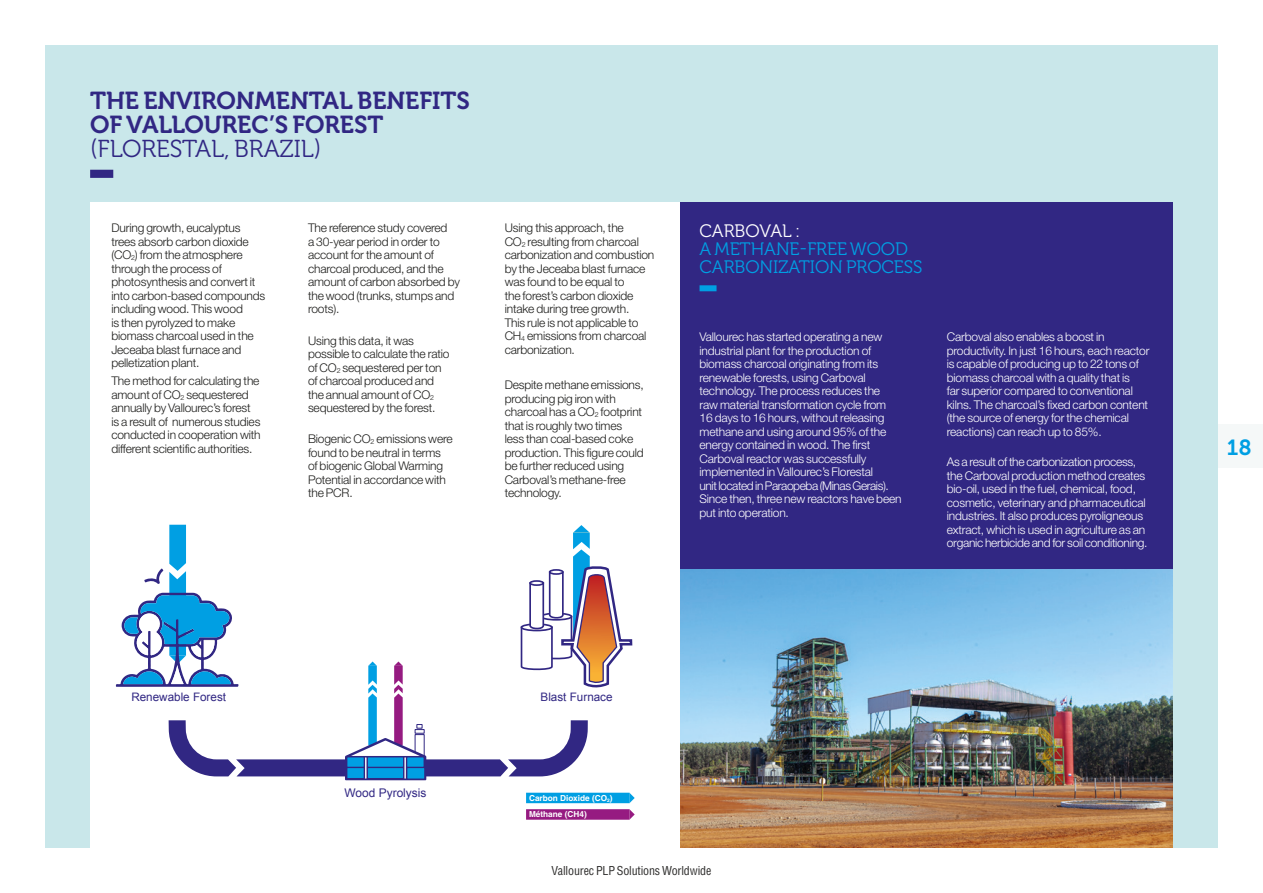
<style>
.page{position:relative;width:1263px;height:893px;background:#fff}
.page>*{position:absolute;margin:0;border:0;box-sizing:border-box;transform-origin:0 0}
.t1{font:24.45px/24.5px "Museo 700";letter-spacing:-.005em;color:#312783}
.t2{font:24.45px "Museo 300";letter-spacing:-.005em;color:#312783}
.t3{font:21.75px "Museo 700";color:#009fe3}
.t4{font:18px/18px "Museo 300";letter-spacing:-.005em;color:#009fe3}
.t5{font:18px "Museo 300";letter-spacing:-.005em;color:#fff}
.t6{font:300 12px/13.5px "Helvetica Neue LT Std";letter-spacing:-.015em;color:#1d1d1b}
.t7{font:300 12px/13.5px "Helvetica Neue LT Std";letter-spacing:-.015em;color:#fff}
.t8{font:condensed 12px "Helvetica LT Std";letter-spacing:-.015em;color:#2e2d2c}
.t9{font:11.85px "Arial";color:#312783}
.t10{font:11.7px "Arial";color:#312783}
.t11{font:700 8.25px/16.2px "Helvetica LT Std";color:#fff}
</style>
<div class="page">
<div style="left:1212px;top:425px;width:51px;height:43px;background:#f5f8f8"></div>
<div style="left:45px;top:45px;width:1173px;height:803px;background:#c9e7ea"></div>
<img style="left:680px;top:569px;width:493px;height:279px">
<div style="left:678px;top:203px;width:495px;height:366px;background:#312783"></div>
<div style="left:90px;top:453px;width:590px;height:395px;background:#fff"></div>
<div style="left:90px;top:203px;width:197px;height:316px;background:#fff"></div>
<div style="left:287px;top:203px;width:196px;height:316px;background:#fff"></div>
<div style="left:483px;top:203px;width:197px;height:316px;background:#fff"></div>
<div style="left:699px;top:285px;width:17px;height:6px;background:#009fe3"></div>
<div style="left:90px;top:170px;width:23px;height:8px;background:#312783"></div>
<div style="left:526px;top:793px;width:103px;height:10px;background:#009fe3"></div>
<svg style="left:629px;top:793px;width:6px;height:10px"></svg>
<div style="left:526px;top:809px;width:103px;height:11px;background:#961b81"></div>
<svg style="left:629px;top:809px;width:6px;height:11px"></svg>
<svg style="left:116px;top:525px;width:517px;height:255px"></svg>
<h1 class="t1" style="left:90px;top:88px;width:381px">THE ENVIRONMENTAL BENEFITS<br>OF VALLOUREC’S FOREST</h1>
<h1 class="t2" style="left:90px;top:136px;width:233px">(FLORESTAL, BRAZIL)</h1>
<p class="t6" style="left:111px;top:221px;width:155px">During growth, eucalyptus trees absorb carbon dioxide (CO<sub>2</sub>) from the atmosphere through the process of photosynthesis and convert it into carbon-based compounds including wood. This wood<br>is then pyrolyzed to make biomass charcoal used in the<br>Jeceaba blast furnace and pelletization plant.</p>
<p class="t6" style="left:111px;top:374px;width:151px">The method for calculating the amount of CO<sub>2</sub> sequestered annually by Vallourec’s forest is a result of numerous studies conducted in cooperation with different scientific authorities.</p>
<p class="t6" style="left:308px;top:221px;width:153px">The reference study covered<br>a 30-year period in order to account for the amount of charcoal produced, and the amount of carbon absorbed by the wood (trunks, stumps and roots).</p>
<p class="t6" style="left:308px;top:333px;width:143px">Using this data, it was possible to calculate the ratio of CO<sub>2</sub> sequestered per ton of charcoal produced and the annual amount of CO<sub>2 </sub>sequestered by the forest.</p>
<p class="t6" style="left:308px;top:432px;width:146px">Biogenic CO<sub>2</sub> emissions were found to be neutral in terms of biogenic Global Warming<br>Potential in accordance with the PCR.</p>
<p class="t6" style="left:505px;top:221px;width:151px">Using this approach, the<br>CO<sub>2</sub> resulting from charcoal carbonization and combustion by the Jeceaba blast furnace was found to be equal to<br>the forest’s carbon dioxide intake during tree growth.<br>This rule is not applicable to<br>CH<sub>4</sub> emissions from charcoal carbonization.</p>
<p class="t6" style="left:505px;top:378px;width:141px">Despite methane emissions, producing pig iron with charcoal has a CO<sub>2</sub> footprint that is roughly two times less than coal-based coke production. This figure could be further reduced using<br>Carboval’s methane-free technology.</p>
<h3 class="t5" style="left:699px;top:221px;width:102px">CARBOVAL :</h3>
<h3 class="t4" style="left:699px;top:240px;width:224px">A METHANE-FREE WOOD<br>CARBONIZATION PROCESS</h3>
<p class="t7" style="left:699px;top:330px;width:204px">Vallourec has started operating a new industrial plant for the production of biomass charcoal originating from its renewable forests, using Carboval technology. The process reduces the raw material transformation cycle from 16 days to 16 hours, without releasing methane and using around 95% of the energy contained in wood. The first Carboval reactor was successfully implemented in Vallourec’s Florestal<br>unit located in Paraopeba (Minas Gerais).<br>Since then, three new reactors have been put into operation.</p>
<p class="t7" style="left:947px;top:330px;width:204px">Carboval also enables a boost in productivity. In just 16 hours, each reactor is capable of producing up to 22 tons of biomass charcoal with a quality that is<br>far superior compared to conventional kilns. The charcoal’s fixed carbon content (the source of energy for the chemical reactions) can reach up to 85%.</p>
<p class="t7" style="left:947px;top:455px;width:202px">As a result of the carbonization process, the Carboval production method creates bio-oil, used in the fuel, chemical, food, cosmetic, veterinary and pharmaceutical industries. It also produces pyroligneous extract, which is used in agriculture as an organic herbicide and for soil conditioning.</p>
<p class="t10" style="left:131px;top:689px;width:96px">Renewable Forest</p>
<p class="t10" style="left:541px;top:690px;width:74px">Blast Furnace</p>
<p class="t9" style="left:345px;top:785px;width:83px">Wood Pyrolysis</p>
<p class="t11" style="left:529px;top:790px;width:85px">Carbon Dioxide (CO<sub>2</sub>)<br>Méthane (CH4)</p>
<p class="t8" style="left:552px;top:863px;width:161px">Vallourec PLP Solutions Worldwide</p>
<h2 class="t3" style="left:1227px;top:435px;width:26px">18</h2>
</div>
